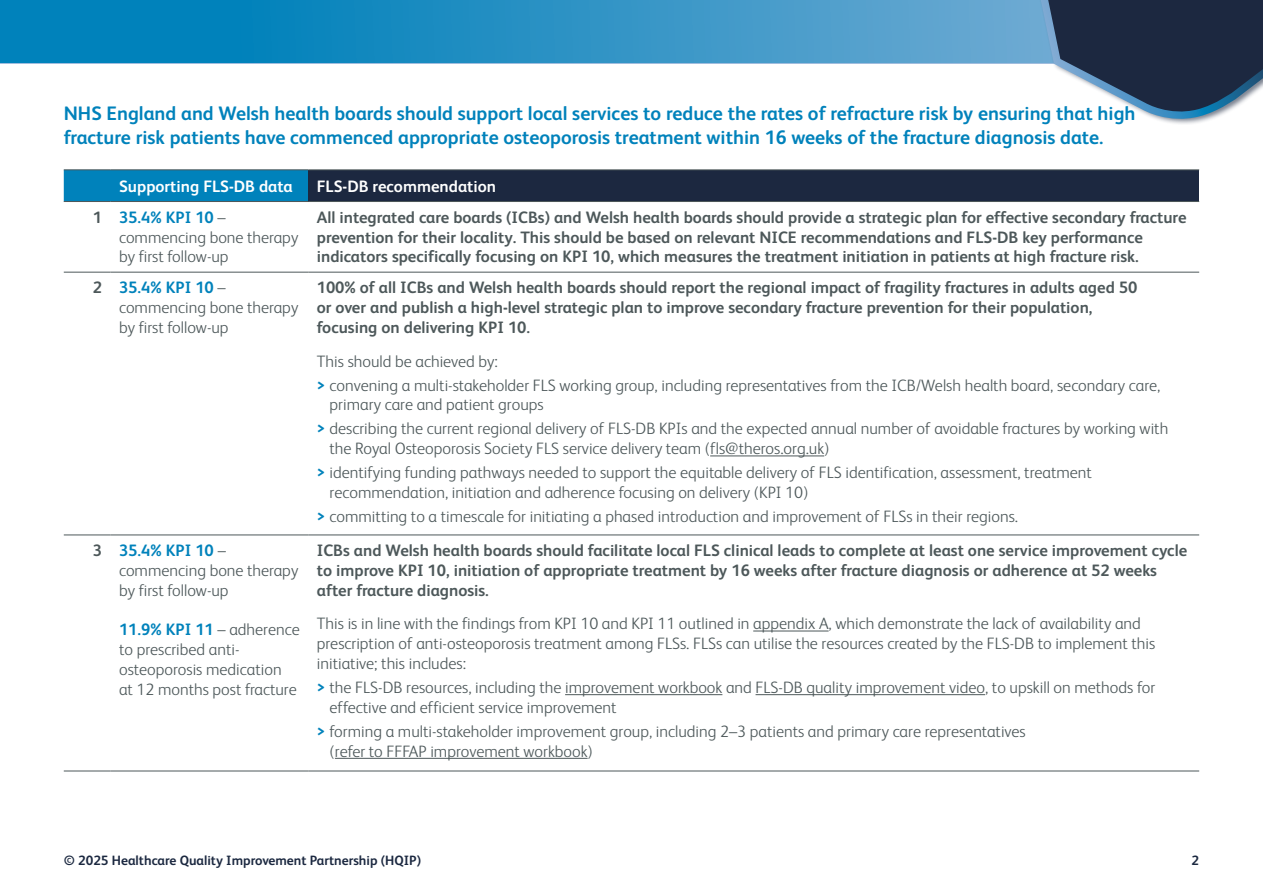
<style>
.page{position:relative;width:1263px;height:893px;background:#fff}
.page>*{position:absolute;margin:0;border:0;box-sizing:border-box;transform-origin:0 0}
.t1{font:700 19.5px/23.4px "FS Albert";color:#0082bb}
.t2{font:300 16.5px/19.8px "FS Albert";color:#4d585a}
.t3{font:700 16.5px/19.8px "FS Albert";color:#4d585a}
.t4{font:700 16.5px "FS Albert";color:#fff}
.t5{font:700 13.5px "FS Albert";color:#1b2840}
.s1{font-weight:700}
.s2{font-weight:700;color:#0082bb}
</style>
<div class="page">
<svg style="left:0;top:0;width:1030px;height:63px;background:#2991c3"></svg>
<svg style="left:1030px;top:0;width:233px;height:124px"></svg>
<div style="left:64px;top:170px;width:244px;height:31px;background:#0082bb"></div>
<div style="left:308px;top:170px;width:891px;height:32px;background:#1c2840"></div>
<hr style="left:64px;top:169px;width:47px;height:1px;background:#4d585a">
<hr style="left:111px;top:169px;width:197px;height:1px;background:#4d585a">
<hr style="left:308px;top:169px;width:891px;height:1px;background:#4d585a">
<hr style="left:64px;top:201px;width:47px;height:1px;background:#4d585a">
<hr style="left:111px;top:201px;width:197px;height:1px;background:#4d585a">
<hr style="left:308px;top:201px;width:891px;height:1px;background:#4d585a">
<hr style="left:64px;top:272px;width:47px;height:1px;background:#4d585a">
<hr style="left:111px;top:272px;width:197px;height:1px;background:#4d585a">
<hr style="left:308px;top:272px;width:891px;height:1px;background:#4d585a">
<hr style="left:64px;top:535px;width:47px;height:1px;background:#4d585a">
<hr style="left:111px;top:535px;width:197px;height:1px;background:#4d585a">
<hr style="left:308px;top:535px;width:891px;height:1px;background:#4d585a">
<hr style="left:64px;top:771px;width:47px;height:1px;background:#4d585a">
<hr style="left:111px;top:771px;width:197px;height:1px;background:#4d585a">
<hr style="left:308px;top:771px;width:891px;height:1px;background:#4d585a">
<hr style="left:710px;top:455px;width:114px;height:1px;background:#4d585a">
<hr style="left:753px;top:631px;width:76px;height:1px;background:#4d585a">
<hr style="left:565px;top:694px;width:157px;height:1px;background:#4d585a">
<hr style="left:755px;top:694px;width:230px;height:1px;background:#4d585a">
<hr style="left:335px;top:758px;width:253px;height:1px;background:#4d585a">
<p class="t1" style="left:64px;top:102px;width:1073px">NHS England and Welsh health boards should support local services to reduce the rates of refracture risk by ensuring that high fracture risk patients have commenced appropriate osteoporosis treatment within 16 weeks of the fracture diagnosis date.</p>
<p class="t4" style="left:119px;top:177px;width:175px">Supporting FLS-DB data</p>
<p class="t4" style="left:317px;top:177px;width:181px">FLS-DB recommendation</p>
<p class="t2" style="left:119px;top:207px;width:181px;text-indent:-26px"><span class="s1">1</span> <span class="s2">35.4% KPI 10</span> – commencing bone therapy by first follow-up</p>
<p class="t3" style="left:317px;top:207px;width:871px">All integrated care boards (ICBs) and Welsh health boards should provide a strategic plan for effective secondary fracture prevention for their locality. This should be based on relevant NICE recommendations and FLS-DB key performance indicators specifically focusing on KPI 10, which measures the treatment initiation in patients at high fracture risk.</p>
<p class="t2" style="left:119px;top:278px;width:181px;text-indent:-26px"><span class="s1">2</span> <span class="s2">35.4% KPI 10</span> – commencing bone therapy by first follow-up</p>
<p class="t3" style="left:317px;top:278px;width:822px">100% of all ICBs and Welsh health boards should report the regional impact of fragility fractures in adults aged 50 or over and publish a high-level strategic plan to improve secondary fracture prevention for their population, focusing on delivering KPI 10.</p>
<p class="t2" style="left:317px;top:349px;width:845px;line-height:24px">This should be achieved by:<br><span class="s2">&gt;</span> convening a multi-stakeholder FLS working group, including representatives from the ICB/Welsh health board, secondary care,</p>
<p class="t2" style="left:317px;top:393px;width:853px;line-height:24px;text-indent:13px">primary care and patient groups<br><span class="s2">&gt;</span> describing the current regional delivery of FLS-DB KPIs and the expected annual number of avoidable fractures by working with</p>
<p class="t2" style="left:317px;top:436px;width:777px;line-height:24px;text-indent:13px">the Royal Osteoporosis Society FLS service delivery team (fls@theros.org.uk)<br><span class="s2">&gt;</span> identifying funding pathways needed to support the equitable delivery of FLS identification, assessment, treatment</p>
<p class="t2" style="left:317px;top:480px;width:703px;line-height:24px;text-indent:13px">recommendation, initiation and adherence focusing on delivery (KPI 10)<br><span class="s2">&gt;</span> committing to a timescale for initiating a phased introduction and improvement of FLSs in their regions.</p>
<p class="t2" style="left:119px;top:540px;width:181px;text-indent:-26px"><span class="s1">3</span> <span class="s2">35.4% KPI 10</span> – commencing bone therapy by first follow-up</p>
<p class="t2" style="left:119px;top:620px;width:182px"><span class="s2">11.9% KPI 11</span> – adherence to prescribed anti&shy;osteoporosis medication<br>at 12 months post fracture</p>
<p class="t3" style="left:317px;top:540px;width:872px">ICBs and Welsh health boards should facilitate local FLS clinical leads to complete at least one service improvement cycle to improve KPI 10, initiation of appropriate treatment by 16 weeks after fracture diagnosis or adherence at 52 weeks after fracture diagnosis.</p>
<p class="t2" style="left:317px;top:614px;width:840px">This is in line with the findings from KPI 10 and KPI 11 outlined in appendix A, which demonstrate the lack of availability and prescription of anti-osteoporosis treatment among FLSs. FLSs can utilise the resources created by the FLS-DB to implement this initiative; this includes:</p>
<p class="t2" style="left:330px;top:677px;width:827px;text-indent:-13px"><span class="s2">&gt;</span> the FLS-DB resources, including the improvement workbook and FLS-DB quality improvement video, to upskill on methods for effective and efficient service improvement</p>
<p class="t2" style="left:330px;top:721px;width:698px;text-indent:-13px"><span class="s2">&gt;</span> forming a multi-stakeholder improvement group, including 2–3 patients and primary care representatives (refer to FFFAP improvement workbook)</p>
<p class="t5" style="left:64px;top:853px;width:359px">© 2025 Healthcare Quality Improvement Partnership (HQIP)</p>
<p class="t5" style="left:1191px;top:853px;width:9px">2</p>
</div>
